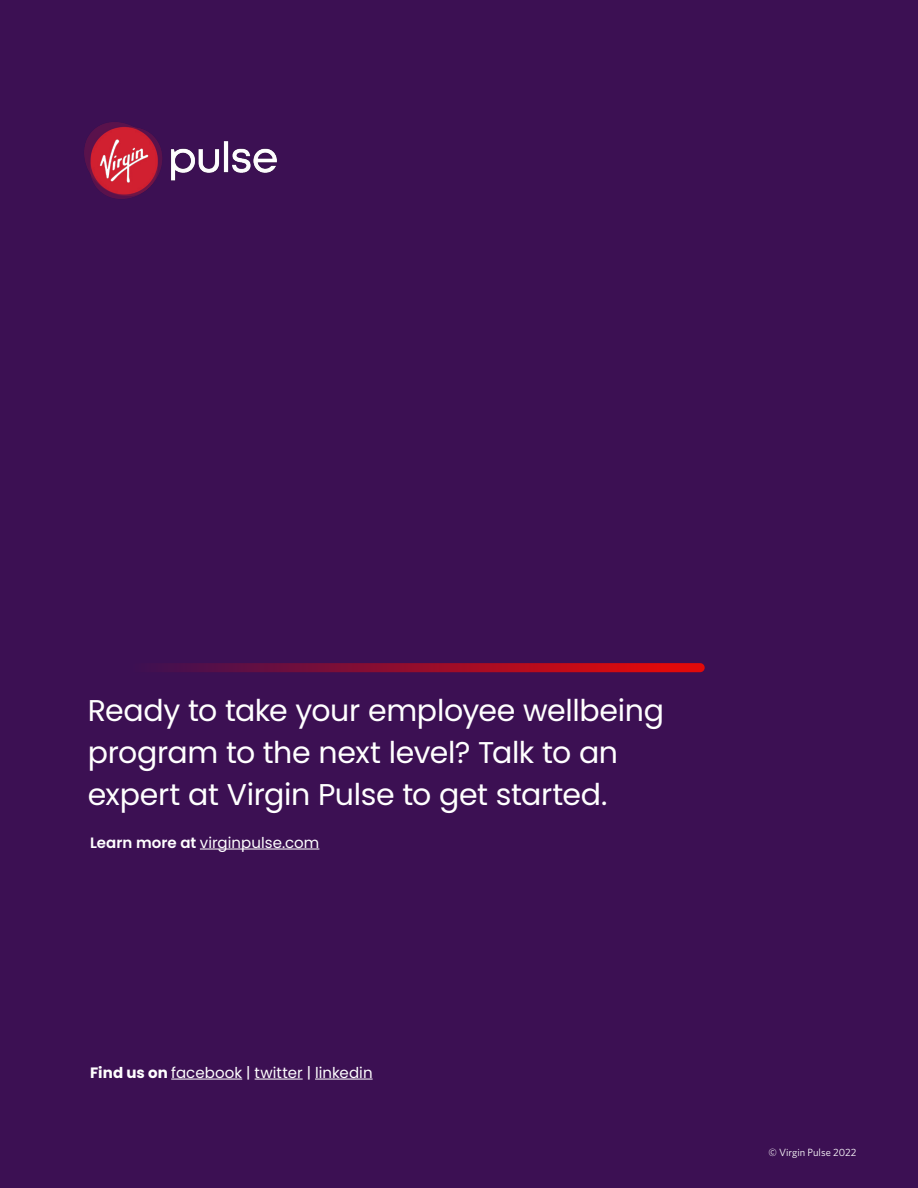
<style>
.page{position:relative;width:918px;height:1188px;background:#3c1053}
.page>*{position:absolute;margin:0;border:0;box-sizing:border-box;transform-origin:0 0}
.t1{font:30px/42px "Poppins";letter-spacing:-.01em;color:#fff}
.t2{font:15px "Poppins";letter-spacing:.005em;color:#fff}
.t3{font:10.5px "Whitney";color:#fff}
.s1{font-weight:600}
.s2{font-weight:700}
</style>
<div class="page">
<hr style="left:200px;top:849px;width:119px;height:1px;background:#fff">
<hr style="left:171px;top:1079px;width:71px;height:1px;background:#fff">
<hr style="left:255px;top:1079px;width:48px;height:1px;background:#fff">
<hr style="left:315px;top:1079px;width:58px;height:1px;background:#fff">
<img style="left:84px;top:122px;width:193px;height:77px">
<svg style="left:88px;top:663px;width:617px;height:9px"></svg>
<p class="t1" style="left:88px;top:690px;width:578px">Ready to take your employee wellbeing program to the next level? Talk to an expert at Virgin Pulse to get started.</p>
<p class="t2" style="left:90px;top:834px;width:231px"><span class="s1">Learn more at</span> virginpulse.com</p>
<p class="t2" style="left:90px;top:1064px;width:284px"><span class="s2">Find us on</span> facebook | twitter | linkedin</p>
<p class="t3" style="left:768px;top:1146px;width:89px">© Virgin Pulse 2022</p>
</div>
